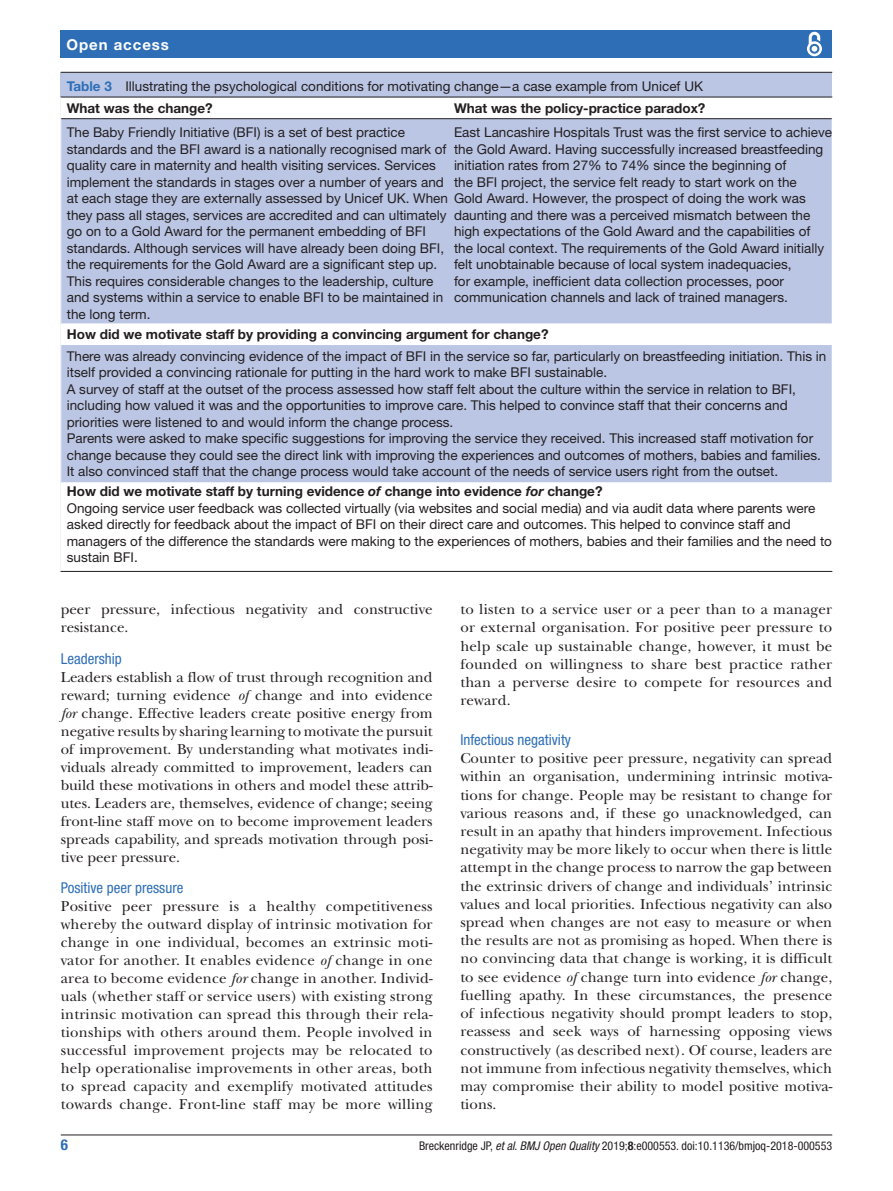
<style>
.page{position:relative;width:893px;height:1191px;background:#fff}
.page>*{position:absolute;margin:0;border:0;box-sizing:border-box;transform-origin:0 0}
.t1{font:15px/18.1px "New Baskerville";letter-spacing:.005em;color:#231f20;text-align:justify}
.t2{font:condensed 15px "Helvetica Neue LT Std";color:#2e6eb7}
.t3{font:700 15px "Helvetica Neue LT Std";letter-spacing:.065em;color:#fff}
.t4{font:700 condensed 15px "Helvetica Neue LT Std";color:#2e6eb7}
.t5{font:13.5px/16.5px "Helvetica Neue LT Std";color:#231f20}
.t6{font:700 13.5px "Helvetica Neue LT Std";color:#231f20}
.t7{font:condensed 12px "Helvetica Neue LT Std";color:#231f20}
.s1{font-weight:700;color:#2e6eb7}
.s2{font-weight:700}
.s3{font-weight:700;font-style:italic}
.s4{font-style:italic}
</style>
<div class="page">
<hr style="left:61px;top:1134px;width:771px;height:1px;background:#231f20">
<div style="left:61px;top:31px;width:771px;height:27px;background:#2e6eb7"></div>
<svg style="left:807px;top:31px;width:15px;height:26px"></svg>
<div style="left:61px;top:73px;width:771px;height:499px;background:#bbc6e5"></div>
<hr style="left:61px;top:72px;width:771px;height:1px;background:#231f20">
<svg style="left:61px;top:98px;width:771px;height:473px"></svg>
<hr style="left:61px;top:97px;width:387px;height:1px;background:#231f20">
<hr style="left:61px;top:118px;width:387px;height:1px;background:#231f20">
<hr style="left:448px;top:97px;width:384px;height:1px;background:#231f20">
<hr style="left:448px;top:118px;width:384px;height:1px;background:#231f20">
<hr style="left:61px;top:571px;width:387px;height:1px;background:#231f20">
<hr style="left:448px;top:571px;width:384px;height:1px;background:#231f20">
<svg style="left:60px;top:97px;width:1px;height:22px"></svg>
<svg style="left:60px;top:323px;width:1px;height:22px"></svg>
<p class="t3" style="left:66px;top:35px;width:104px">Open access</p>
<p class="t5" style="left:67px;top:75px;width:638px;line-height:22px"><span class="s1">Table 3</span> Illustrating the psychological conditions for motivating change—a case example from Unicef UK<br><span class="s2">What was the change?</span></p>
<p class="t6" style="left:454px;top:99px;width:253px">What was the policy-practice paradox?</p>
<p class="t5" style="left:67px;top:124px;width:740px">The Baby Friendly Initiative (BFI) is a set of best practice<br>standards and the BFI award is a nationally recognised mark of<br>quality care in maternity and health visiting services. Services<br>implement the standards in stages over a number of years and<br>at each stage they are externally assessed by Unicef UK. When Gold Award. However, the prospect of doing the work was they pass all stages, services are accredited and can ultimately<br>go on to a Gold Award for the permanent embedding of BFI<br>standards. Although services will have already been doing BFI,<br>the requirements for the Gold Award are a significant step up.<br>This requires considerable changes to the leadership, culture<br>and systems within a service to enable BFI to be maintained in<br>the long term.</p>
<p class="t5" style="left:454px;top:124px;width:380px">East Lancashire Hospitals Trust was the first service to achieve the Gold Award. Having successfully increased breastfeeding initiation rates from 27% to 74% since the beginning of<br>the BFI project, the service felt ready to start work on the</p>
<p class="t5" style="left:454px;top:207px;width:372px">daunting and there was a perceived mismatch between the high expectations of the Gold Award and the capabilities of the local context. The requirements of the Gold Award initially felt unobtainable because of local system inadequacies,<br>for example, inefficient data collection processes, poor communication channels and lack of trained managers.</p>
<p class="t6" style="left:67px;top:326px;width:483px">How did we motivate staff by providing a convincing argument for change?</p>
<p class="t5" style="left:67px;top:347px;width:761px">There was already convincing evidence of the impact of BFI in the service so far, particularly on breastfeeding initiation. This in itself provided a convincing rationale for putting in the hard work to make BFI sustainable.<br>A survey of staff at the outset of the process assessed how staff felt about the culture within the service in relation to BFI, including how valued it was and the opportunities to improve care. This helped to convince staff that their concerns and priorities were listened to and would inform the change process.<br>Parents were asked to make specific suggestions for improving the service they received. This increased staff motivation for change because they could see the direct link with improving the experiences and outcomes of mothers, babies and families.<br>It also convinced staff that the change process would take account of the needs of service users right from the outset.</p>
<p class="t5" style="left:67px;top:483px;width:767px"><span class="s2">How did we motivate staff by turning evidence</span> <span class="s3">of</span> <span class="s2">change into evidence</span> <span class="s3">for</span> <span class="s2">change?<br></span>Ongoing service user feedback was collected virtually (via websites and social media) and via audit data where parents were asked directly for feedback about the impact of BFI on their direct care and outcomes. This helped to convince staff and managers of the difference the standards were making to the experiences of mothers, babies and their families and the need to sustain BFI.</p>
<p class="t1" style="left:61px;top:600px;width:373px">peer pressure, infectious negativity and constructive resistance.</p>
<p class="t2" style="left:61px;top:649px;width:63px">Leadership</p>
<p class="t1" style="left:61px;top:668px;width:373px">Leaders establish a flow of trust through recognition and reward; turning evidence <span class="s4">of</span> change and into evidence <span class="s4">for</span> change. Effective leaders create positive energy from negative results by sharing learning to motivate the pursuit of improvement. By understanding what motivates indi&shy;viduals already committed to improvement, leaders can build these motivations in others and model these attrib&shy;utes. Leaders are, themselves, evidence of change; seeing front-line staff move on to become improvement leaders spreads capability, and spreads motivation through posi&shy;tive peer pressure.</p>
<p class="t2" style="left:61px;top:879px;width:124px">Positive peer pressure</p>
<p class="t1" style="left:61px;top:897px;width:373px">Positive peer pressure is a healthy competitiveness whereby the outward display of intrinsic motivation for change in one individual, becomes an extrinsic moti&shy;vator for another. It enables evidence <span class="s4">of</span> change in one area to become evidence <span class="s4">for</span> change in another. Individ&shy;uals (whether staff or service users) with existing strong intrinsic motivation can spread this through their rela&shy;tionships with others around them. People involved in successful improvement projects may be relocated to help operationalise improvements in other areas, both to spread capacity and exemplify motivated attitudes towards change. Front-line staff may be more willing</p>
<p class="t1" style="left:460px;top:600px;width:373px">to listen to a service user or a peer than to a manager or external organisation. For positive peer pressure to help scale up sustainable change, however, it must be founded on willingness to share best practice rather than a perverse desire to compete for resources and reward.</p>
<p class="t2" style="left:460px;top:731px;width:112px">Infectious negativity</p>
<p class="t1" style="left:460px;top:749px;width:373px">Counter to positive peer pressure, negativity can spread within an organisation, undermining intrinsic motiva&shy;tions for change. People may be resistant to change for various reasons and, if these go unacknowledged, can result in an apathy that hinders improvement. Infectious negativity may be more likely to occur when there is little attempt in the change process to narrow the gap between the extrinsic drivers of change and individuals’ intrinsic values and local priorities. Infectious negativity can also spread when changes are not easy to measure or when the results are not as promising as hoped. When there is no convincing data that change is working, it is difficult to see evidence <span class="s4">of</span> change turn into evidence <span class="s4">for</span> change, fuelling apathy. In these circumstances, the presence of infectious negativity should prompt leaders to stop, reassess and seek ways of harnessing opposing views constructively (as described next). Of course, leaders are not immune from infectious negativity themselves, which may compromise their ability to model positive motiva&shy;tions.</p>
<p class="t4" style="left:61px;top:1135px;width:9px">6</p>
<p class="t7" style="left:419px;top:1138px;width:415px">Breckenridge JP, <span class="s4">et al</span>. <span class="s4">BMJ Open Quality</span> 2019;<span class="s2">8</span>:e000553. doi:10.1136/bmjoq-2018-000553</p>
</div>
